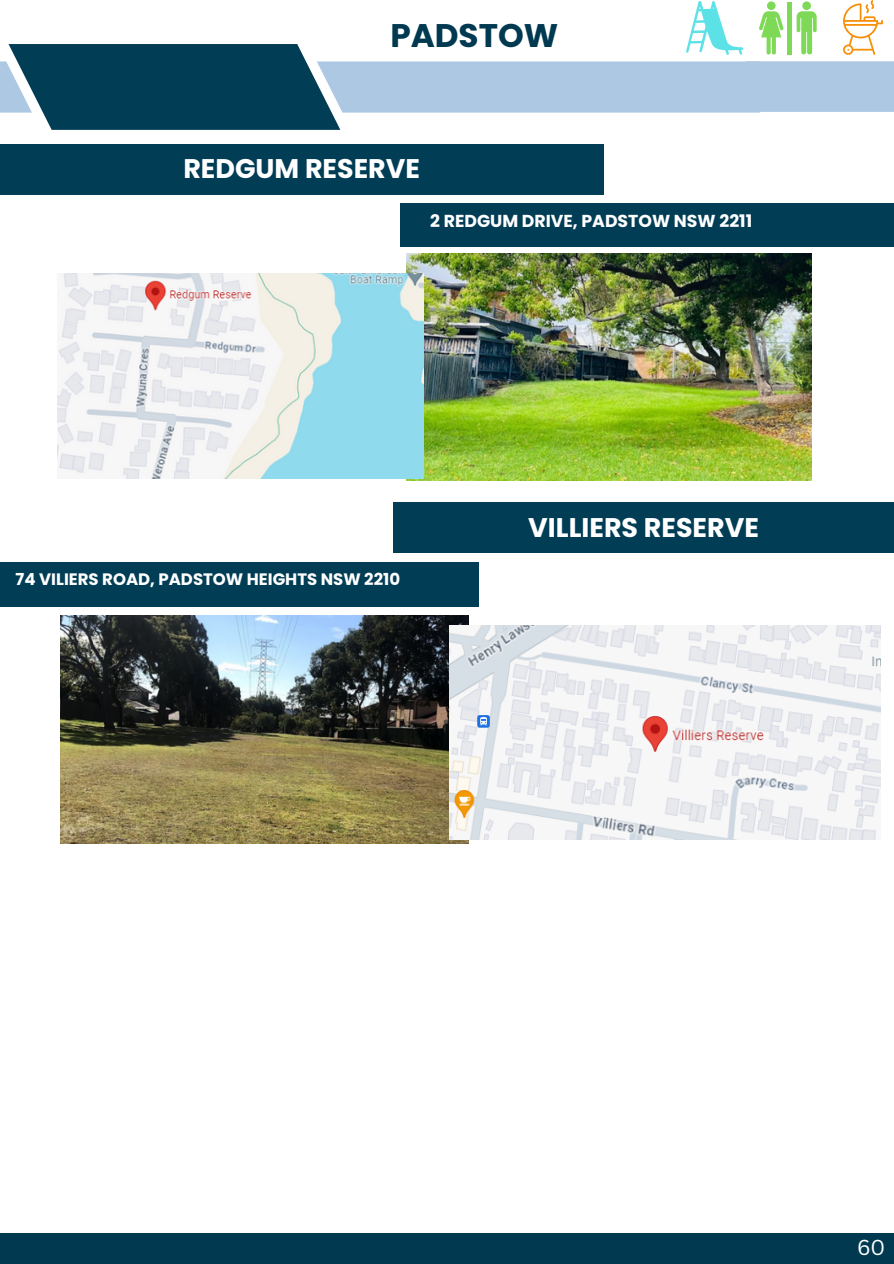
<style>
.page{position:relative;width:894px;height:1264px;background:#fff}
.page>*{position:absolute;margin:0;border:0;box-sizing:border-box;transform-origin:0 0}
.t1{font:700 32.7px "Poppins";color:#003950}
.t2{font:700 26.85px "Poppins";color:#fff}
.t3{font:21px "Canva Sans";color:#fff}
.t4{font:700 17.25px "Poppins";color:#fff}
.t5{font:700 16.5px "Poppins";color:#fff}
</style>
<div class="page">
<div style="left:0;top:144px;width:603px;height:51px;background:#013d55"></div>
<div style="left:393px;top:503px;width:500px;height:50px;background:#013d55"></div>
<div style="left:0;top:562px;width:478px;height:44px;background:#013d55"></div>
<div style="left:400px;top:203px;width:493px;height:44px;background:#013d55"></div>
<svg style="left:0;top:0;width:893px;height:130px"></svg>
<img style="left:407px;top:253px;width:404px;height:227px">
<img style="left:58px;top:273px;width:365px;height:206px">
<img style="left:61px;top:615px;width:407px;height:228px">
<img style="left:449px;top:626px;width:431px;height:213px">
<div style="left:0;top:1233px;width:893px;height:30px;background:#003950"></div>
<h1 class="t1" style="left:390px;top:13px;width:169px">PADSTOW</h1>
<p class="t2" style="left:183px;top:150px;width:238px">REDGUM RESERVE</p>
<p class="t4" style="left:430px;top:209px;width:323px">2 REDGUM DRIVE, PADSTOW NSW 2211</p>
<p class="t5" style="left:16px;top:568px;width:386px">74 VILIERS ROAD, PADSTOW HEIGHTS NSW 2210</p>
<p class="t2" style="left:528px;top:508px;width:232px">VILLIERS RESERVE</p>
<p class="t3" style="left:856px;top:1232px;width:30px">60</p>
</div>
